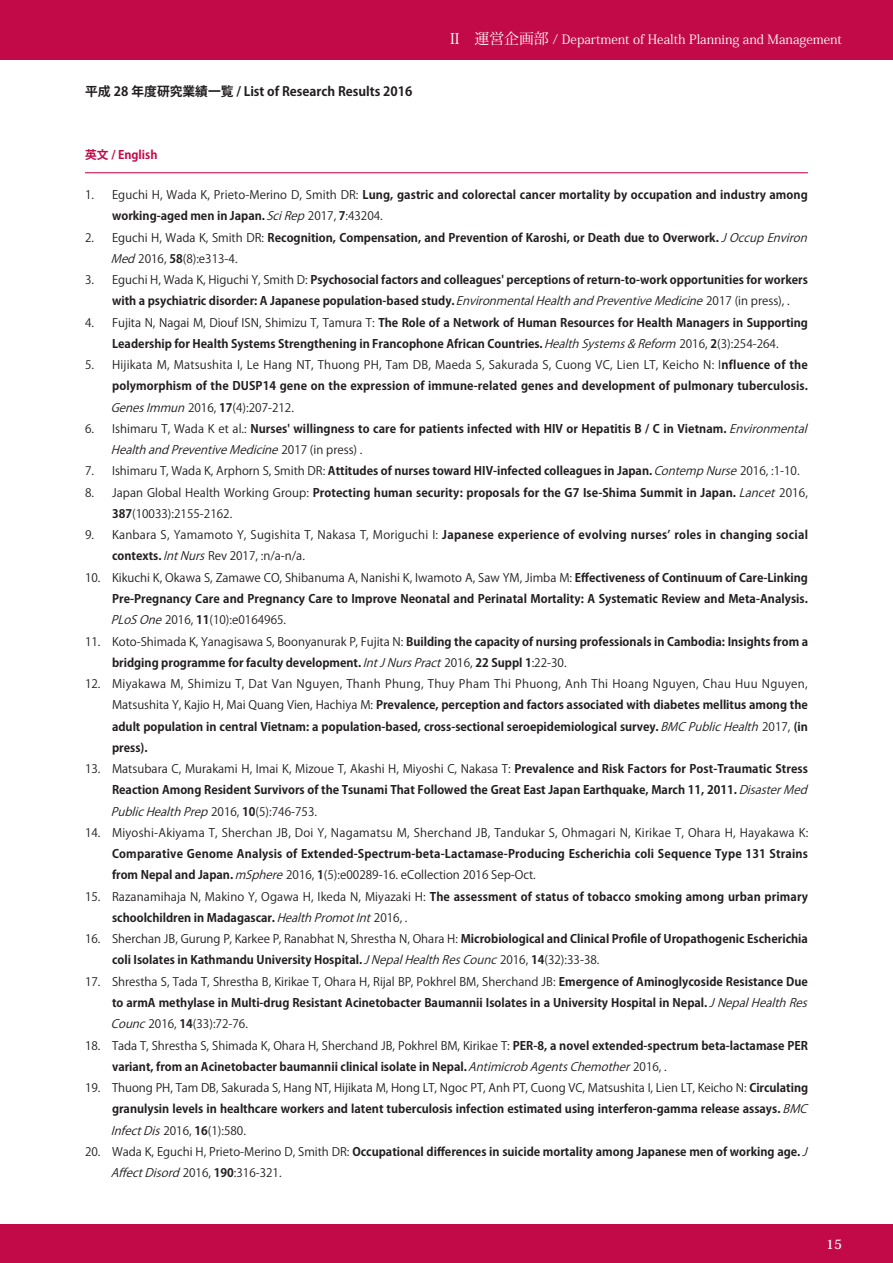
<style>
.page{position:relative;width:893px;height:1263px;background:#fff}
.page>*{position:absolute;margin:0;border:0;box-sizing:border-box;transform-origin:0 0}
.t1{font:12.75px "Koz Min Pro";color:#fff}
.t2{font:700 12.75px "Koz Go Pr 6 N";color:#231f20}
.t3{font:700 12.75px "Koz Min Pro";color:#fff}
.t4{font:700 11.7px/21.3px "Koz Go Pr 6 N";color:#231f20}
.t5{font:11.7px/21.3px "Koz Go Pr 6 N";letter-spacing:.02em;color:#231f20}
.t6{font:700 11.7px "Koz Go Pr 6 N";color:#c30a49}
.s1{font-size:14.85px}
.s2{font-weight:400}
.s3{font-weight:400;font-style:italic}
.s4{font-weight:700}
.s5{font-style:italic}
</style>
<div class="page">
<div style="left:0;top:0;width:893px;height:60px;background:#c30a49"></div>
<div style="left:0;top:1225px;width:893px;height:38px;background:#c30a49"></div>
<hr style="left:85px;top:172px;width:723px;height:1px;background:#c30a49">
<p class="t2" style="left:85px;top:84px;width:329px">平成 28 年度研究業績一覧 / List of Research Results 2016</p>
<p class="t1" style="left:450px;top:30px;width:393px"><span class="s1">II　運営企画部</span> / Department of Health Planning and Management</p>
<p class="t6" style="left:85px;top:148px;width:74px">英文 / English</p>
<p class="t4" style="left:112px;top:184px;width:697px;text-indent:-27px"><span class="s2">1. Eguchi H, Wada K, Prieto-Merino D, Smith DR:</span> Lung, gastric and colorectal cancer mortality by occupation and industry among working-aged men in Japan.<span class="s3">SciRep</span> <span class="s2">2017,</span> 7<span class="s2">:43204.</span></p>
<p class="t4" style="left:111px;top:227px;width:703px;text-indent:-26px"><span class="s2">2. Eguchi H, Wada K, Smith DR:</span> Recognition, Compensation, and Prevention of Karoshi, or Death due to Overwork. <span class="s3">JOccupEnviron<br>Med</span> <span class="s2">2016,</span> 58<span class="s2">(8):e313-4.</span></p>
<p class="t4" style="left:112px;top:269px;width:697px;text-indent:-27px"><span class="s2">3. Eguchi H, Wada K, Higuchi Y, Smith D:</span> Psychosocial factors and colleagues' perceptions of return-to-work opportunities for workers with a psychiatric disorder: A Japanese population-based study.<span class="s3">EnvironmentalHealthandPreventiveMedicine</span><span class="s2">2017 (in press), .</span></p>
<p class="t4" style="left:85px;top:312px;width:724px;text-align:center"><span class="s2">4. Fujita N, Nagai M, Diouf ISN, Shimizu T, Tamura T:</span> The Role of a Network of Human Resources for Health Managers in Supporting<br>Leadership for Health Systems Strengthening in Francophone African Countries.<span class="s3">HealthSystems&amp;Reform</span> <span class="s2">2016,</span> 2<span class="s2">(3):254-264.</span></p>
<p class="t4" style="left:111px;top:354px;width:699px;text-align:justify;text-indent:-26px"><span class="s2">5. Hijikata M, Matsushita I, Le Hang NT, Thuong PH, Tam DB, Maeda S, Sakurada S, Cuong VC, Lien LT, Keicho N: I</span>nfluence of the polymorphism of the DUSP14 gene on the expression of immune-related genes and development of pulmonary tuberculosis.<br><span class="s3">GenesImmun</span> <span class="s2">2016,</span> 17<span class="s2">(4):207-212.</span></p>
<p class="t4" style="left:111px;top:418px;width:703px;text-indent:-26px"><span class="s2">6. Ishimaru T, Wada K et al.:</span> Nurses' willingness to care for patients infected with HIV or Hepatitis B / C in Vietnam. <span class="s3">Environmental<br>HealthandPreventiveMedicine</span><span class="s2">2 0 1 7 ( i n p r e s s ) .</span></p>
<p class="t4" style="left:85px;top:461px;width:716px"><span class="s2">7. Ishimaru T, Wada K, Arphorn S, Smith DR:</span> Attitudes of nurses toward HIV-infected colleagues in Japan.<span class="s3">ContempNurse</span><span class="s2">2016, :1-10.</span></p>
<p class="t4" style="left:112px;top:482px;width:697px;text-indent:-27px"><span class="s2">8. Japan Global Health Working Group:</span> Protecting human security: proposals for the G7 Ise-Shima Summit in Japan. <span class="s3">Lancet</span><span class="s2">2016,<br></span>387<span class="s2">(10033):2155-2162.</span></p>
<p class="t5" style="left:112px;top:524px;width:697px;text-indent:-27px">9. Kanbara S, Yamamoto Y, Sugishita T, Nakasa T, Moriguchi I: <span class="s4">Japanese experience of evolving nurses’ roles in changing social contexts.</span><span class="s5">IntNurs</span>Rev 2017, :n/a-n/a.</p>
<p class="t4" style="left:111px;top:567px;width:699px;text-align:justify;text-indent:-26px"><span class="s2">10. Kikuchi K, Okawa S, Zamawe CO, Shibanuma A, Nanishi K, Iwamoto A, Saw YM, Jimba M:</span> Effectiveness of Continuum of Care-Linking Pre-Pregnancy Care and Pregnancy Care to Improve Neonatal and Perinatal Mortality: A Systematic Review and Meta-Analysis.<br><span class="s3">PLoSOne</span><span class="s2">2016,</span> 11<span class="s2">(10):e0164965.</span></p>
<p class="t4" style="left:112px;top:631px;width:698px;text-indent:-27px"><span class="s2">11. Koto-Shimada K, Yanagisawa S, Boonyanurak P, Fujita N:</span> Building the capacity of nursing professionals in Cambodia: Insights from a bridging programme for faculty development.<span class="s3">IntJNursPract</span><span class="s2">2016,</span> 22 Suppl 1<span class="s2">:22-30.</span></p>
<p class="t4" style="left:112px;top:673px;width:697px;text-align:justify;text-indent:-27px"><span class="s2">12. Miyakawa M, Shimizu T, Dat Van Nguyen, Thanh Phung, Thuy Pham Thi Phuong, Anh Thi Hoang Nguyen, Chau Huu Nguyen, Matsushita Y, Kajio H, Mai Quang Vien, Hachiya M:</span> Prevalence, perception and factors associated with diabetes mellitus among the adult population in central Vietnam: a population-based, cross-sectional seroepidemiological survey. <span class="s3">BMCPublicHealth</span> <span class="s2">2017,</span> (in press).</p>
<p class="t4" style="left:111px;top:758px;width:703px;text-indent:-26px"><span class="s2">13. Matsubara C, Murakami H, Imai K, Mizoue T, Akashi H, Miyoshi C, Nakasa T:</span> Prevalence and Risk Factors for Post-Traumatic Stress<br>Reaction Among Resident Survivors of the Tsunami That Followed the Great East Japan Earthquake, March 11, 2011.<span class="s3">DisasterMed<br>PublicHealthPrep</span> <span class="s2">2016,</span> 10<span class="s2">(5):746-753.</span></p>
<p class="t5" style="left:85px;top:822px;width:725px">14. Miyoshi-Akiyama T, Sherchan JB, Doi Y, Nagamatsu M, Sherchand JB, Tandukar S, Ohmagari N, Kirikae T, Ohara H, Hayakawa K:</p>
<p class="t4" style="left:112px;top:843px;width:697px">Comparative Genome Analysis of Extended-Spectrum-beta-Lactamase-Producing Escherichia coli Sequence Type 131 Strains from Nepal and Japan.<span class="s3">mSphere</span><span class="s2">2016,</span> 1<span class="s2">(5):e00289-16. eCollection 2016 Sep-Oct.</span></p>
<p class="t4" style="left:112px;top:886px;width:697px;text-indent:-27px"><span class="s2">15. Razanamihaja N, Makino Y, Ogawa H, Ikeda N, Miyazaki H:</span> The assessment of status of tobacco smoking among urban primary schoolchildren in Madagascar.<span class="s3">HealthPromotInt</span><span class="s2">2016, .</span></p>
<p class="t4" style="left:112px;top:928px;width:697px;text-indent:-27px"><span class="s2">16. Sherchan JB, Gurung P, Karkee P, Ranabhat N, Shrestha N, Ohara H:</span> Microbiological and Clinical Profile of Uropathogenic Escherichia coli Isolates in Kathmandu University Hospital.<span class="s3">JNepalHealthResCounc</span><span class="s2">2016,</span> 14<span class="s2">(32):33-38.</span></p>
<p class="t4" style="left:111px;top:971px;width:703px;text-indent:-26px"><span class="s2">17. Shrestha S, Tada T, Shrestha B, Kirikae T, Ohara H, Rijal BP, Pokhrel BM, Sherchand JB:</span> Emergence of Aminoglycoside Resistance Due to armA methylase in Multi-drug Resistant Acinetobacter Baumannii Isolates in a University Hospital in Nepal.<span class="s3">JNepalHealthRes<br>Counc</span><span class="s2">2016,</span> 14<span class="s2">(33):72-76.</span></p>
<p class="t4" style="left:112px;top:1035px;width:697px;text-indent:-27px"><span class="s2">18. Tada T, Shrestha S, Shimada K, Ohara H, Sherchand JB, Pokhrel BM, Kirikae T:</span> PER-8, a novel extended-spectrum beta-lactamase PER variant, from an Acinetobacter baumannii clinical isolate in Nepal.<span class="s3">AntimicrobAgentsChemother</span><span class="s2">2016, .</span></p>
<p class="t4" style="left:111px;top:1077px;width:703px;text-indent:-26px"><span class="s2">19. Thuong PH, Tam DB, Sakurada S, Hang NT, Hijikata M, Hong LT, Ngoc PT, Anh PT, Cuong VC, Matsushita I, Lien LT, Keicho N:</span> Circulating granulysin levels in healthcare workers and latent tuberculosis infection estimated using interferon-gamma release assays. <span class="s3">BMC<br>InfectDis</span><span class="s2">2016,</span> 16<span class="s2">(1):580.</span></p>
<p class="t4" style="left:111px;top:1141px;width:703px;text-indent:-26px"><span class="s2">20. Wada K, Eguchi H, Prieto-Merino D, Smith DR:</span> Occupational differences in suicide mortality among Japanese men of working age.<span class="s3">J<br>AffectDisord</span> <span class="s2">2016,</span> 190<span class="s2">:316-321.</span></p>
<p class="t3" style="left:826px;top:1235px;width:17px">15</p>
</div>
